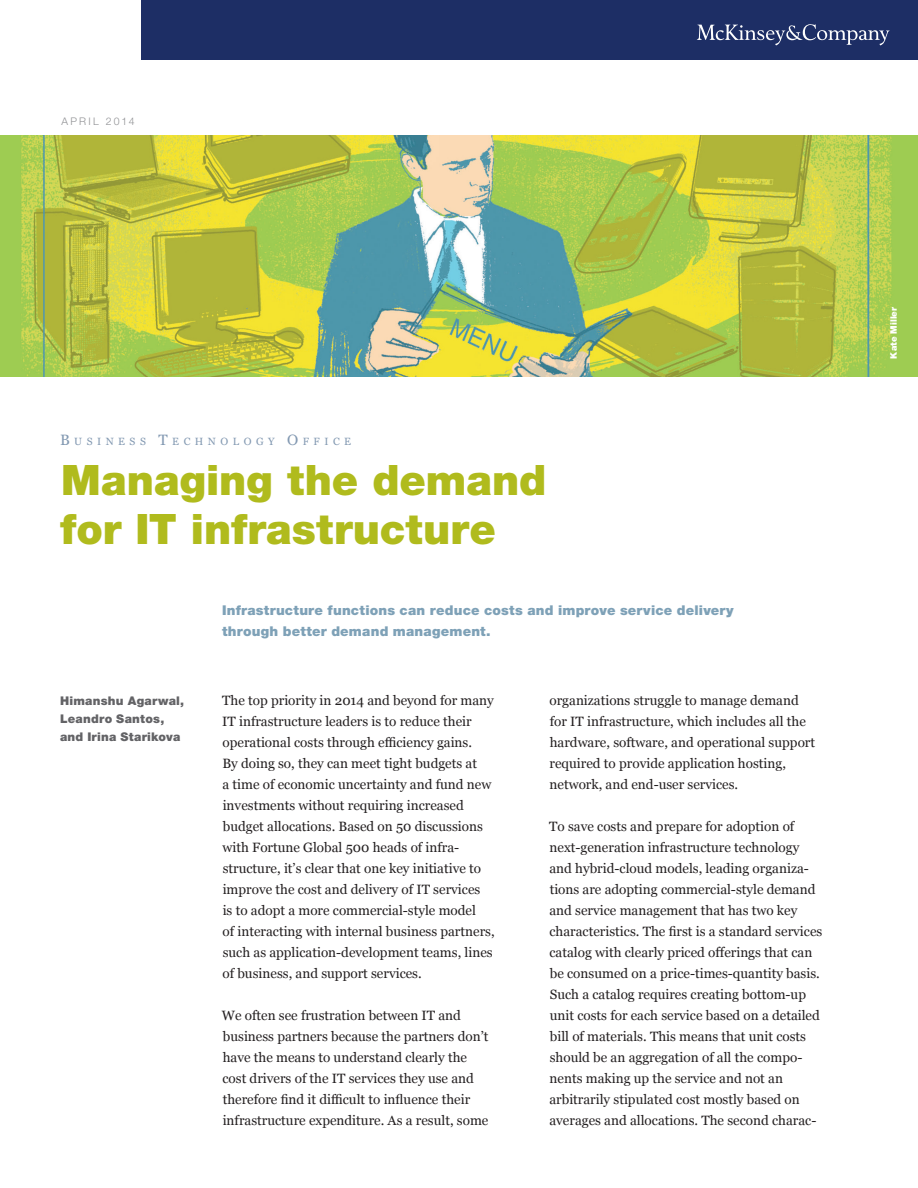
<style>
.page{position:relative;width:918px;height:1188px;background:#fff}
.page>*{position:absolute;margin:0;border:0;box-sizing:border-box;transform-origin:0 0}
.Title1{font:900 42px/49.5px "Helvetica Neue LT Std";color:#b0bb1d}
.Text{font:13.5px/21px "Georgia";color:#231f20}
.Dek{font:900 13.5px/21px "Helvetica Neue LT Std";letter-spacing:.015em;color:#7ea1b7}
.Author_names{font:900 12px/18px "Helvetica Neue LT Std";letter-spacing:.02em;color:#636366}
.t1{font:10.5px "Georgia";letter-spacing:.43em;color:#8399b2}
.t2{font:300 10.5px "Helvetica Neue LT Std";letter-spacing:.205em;color:#919295}
.Author_bios{font:900 9px "Helvetica Neue LT Std";color:#fff}
.s1{font-size:15px}
</style>
<div class="page">
<img style="left:0;top:135px;width:918px;height:241px">
<div style="left:142px;top:0;width:776px;height:60px;background:#1d2e65"></div>
<svg style="left:697px;top:24px;width:193px;height:21px"></svg>
<p class="t2" style="left:61px;top:115px;width:75px">APRIL 2014</p>
<p class="t1" style="left:60px;top:434px;width:293px"><span class="s1">B</span>USINESS <span class="s1">T</span>ECHNOLOGY <span class="s1">O</span> FFICE</p>
<p class="Title1" style="left:60px;top:455px;width:488px">Managing the demand for IT infrastructure</p>
<p class="Author_names" style="left:60px;top:692px;width:126px">Himanshu Agarwal,<br>Leandro Santos, and Irina Starikova</p>
<p class="Dek" style="left:222px;top:600px;width:513px">Infrastructure functions can reduce costs and improve service delivery through better demand management.</p>
<p class="Text" style="left:222px;top:689px;width:274px">The top priority in 2014 and beyond for many IT infrastructure leaders is to reduce their operational costs through efficiency gains.<br>By doing so, they can meet tight budgets at<br>a time of economic uncertainty and fund new investments without requiring increased budget allocations. Based on 50 discussions with Fortune Global 500 heads of infra&shy;structure, it’s clear that one key initiative to improve the cost and delivery of IT services<br>is to adopt a more commercial-style model<br>of interacting with internal business partners, such as application-development teams, lines of business, and support services.</p>
<p class="Text" style="left:222px;top:1004px;width:268px">We often see frustration between IT and business partners because the partners don’t have the means to understand clearly the cost drivers of the IT services they use and therefore find it difficult to influence their infrastructure expenditure. As a result, some</p>
<p class="Text" style="left:550px;top:689px;width:267px">organizations struggle to manage demand for IT infrastructure, which includes all the hardware, software, and operational support required to provide application hosting, network, and end-user services.</p>
<p class="Text" style="left:549px;top:815px;width:275px">To save costs and prepare for adoption of next-generation infrastructure technology and hybrid-cloud models, leading organiza&shy;tions are adopting commercial-style demand and service management that has two key characteristics. The first is a standard services catalog with clearly priced offerings that can be consumed on a price-times-quantity basis.<br>Such a catalog requires creating bottom-up unit costs for each service based on a detailed bill of materials. This means that unit costs should be an aggregation of all the compo&shy;nents making up the service and not an arbitrarily stipulated cost mostly based on averages and allocations. The second charac-</p>
<p class="Author_bios" style="left:888px;top:358px;width:53px;rotate:-90deg">Kate Miller</p>
</div>
